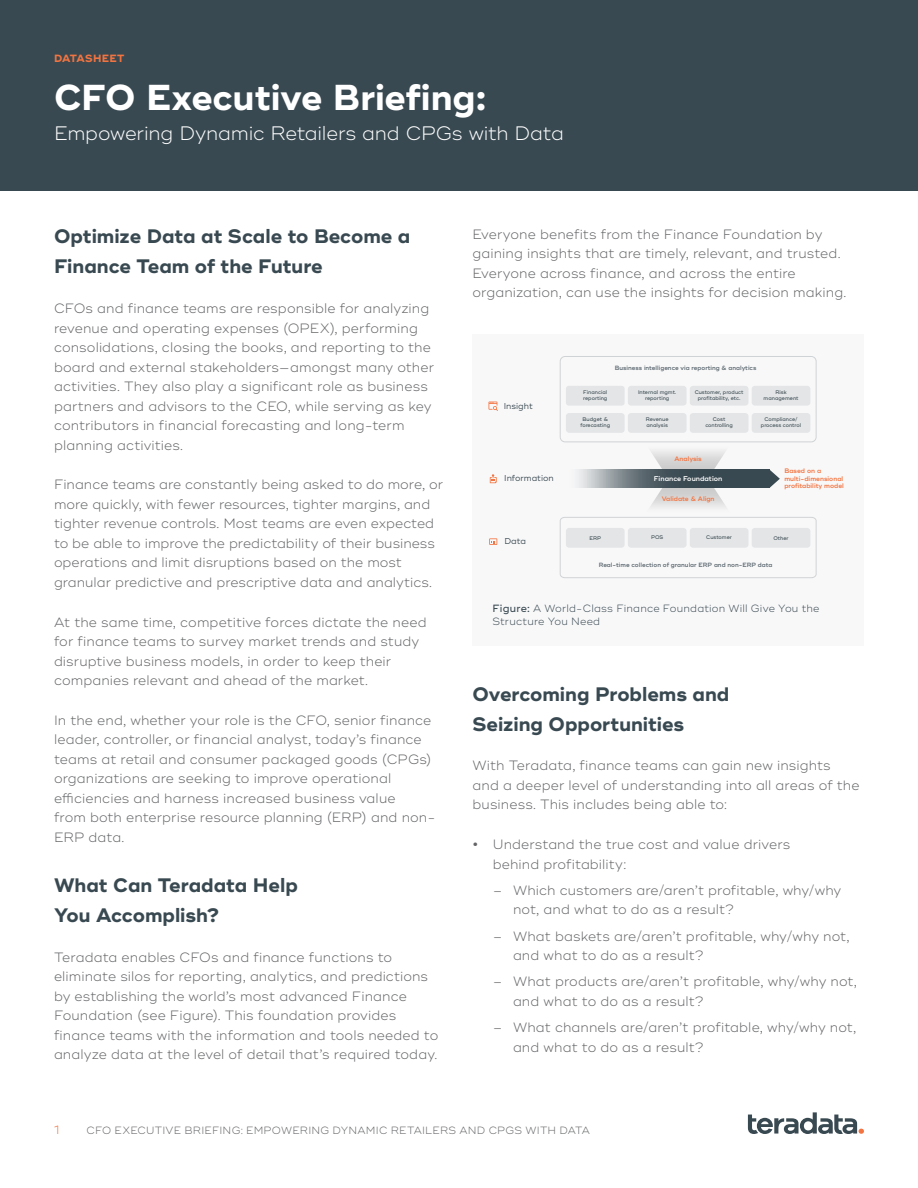
<style>
.page{position:relative;width:918px;height:1188px;background:#fff}
.page>*{position:absolute;margin:0;border:0;box-sizing:border-box;transform-origin:0 0}
.t1{font:700 36px "Ridley Grotesk";color:#fff}
.t2{font:700 19.5px/30px "Ridley Grotesk";color:#394951}
.t3{font:300 19.5px "Ridley Grotesk";letter-spacing:-.015em;color:#fff}
.t4{font:300 13.5px/19.5px "Ridley Grotesk";letter-spacing:.005em;color:#636466}
.t5{font:300 12px "Ridley Grotesk";color:#f37440}
.t6{font:300 10.5px/13.5px "Ridley Grotesk";letter-spacing:.015em;color:#394951}
.t7{font:300 10.5px "Ridley Grotesk";letter-spacing:.02em;color:#636466}
.t8{font:700 10.5px "Ridley Grotesk";letter-spacing:.03em;color:#f37440}
.t9{font:8.55px "Ridley Grotesk";color:#394951}
.t10{font:600 6.9px "Ridley Grotesk";color:#fff}
.t11{font:600 6.45px/7.8px "Ridley Grotesk";color:#f37440}
.t12{font:600 6.15px "Ridley Grotesk";color:#616d74}
.t13{font:500 5.25px/6.3px "Ridley Grotesk";color:#394951;text-align:center}
.s1{font-weight:500}
.s2{font-weight:700}
</style>
<div class="page">
<svg style="left:748px;top:1112px;width:116px;height:22px"></svg>
<div style="left:0;top:0;width:918px;height:190px;background:#394951"></div>
<div style="left:472px;top:334px;width:392px;height:312px;background:#f8f8f9"></div>
<div style="left:560px;top:356px;width:256px;height:86px;border:1px solid #d0d3d5;border-radius:5px"></div>
<svg style="left:560px;top:451px;width:257px;height:127px"></svg>
<div style="left:566px;top:386px;width:59px;height:20px;background:#e3e5e6;border-radius:3px"></div>
<div style="left:628px;top:386px;width:59px;height:20px;background:#e3e5e6;border-radius:3px"></div>
<div style="left:690px;top:386px;width:58px;height:20px;background:#e3e5e6;border-radius:3px"></div>
<div style="left:752px;top:386px;width:58px;height:20px;background:#e3e5e6;border-radius:3px"></div>
<div style="left:566px;top:413px;width:59px;height:20px;background:#e3e5e6;border-radius:3px"></div>
<div style="left:628px;top:413px;width:59px;height:20px;background:#e3e5e6;border-radius:3px"></div>
<div style="left:690px;top:413px;width:58px;height:20px;background:#e3e5e6;border-radius:3px"></div>
<div style="left:752px;top:413px;width:58px;height:20px;background:#e3e5e6;border-radius:3px"></div>
<div style="left:566px;top:528px;width:59px;height:20px;background:#e3e5e6;border-radius:3px"></div>
<div style="left:628px;top:528px;width:59px;height:20px;background:#e3e5e6;border-radius:3px"></div>
<div style="left:690px;top:528px;width:58px;height:20px;background:#e3e5e6;border-radius:3px"></div>
<div style="left:752px;top:528px;width:58px;height:20px;background:#e3e5e6;border-radius:3px"></div>
<svg style="left:489px;top:538px;width:8px;height:7px"></svg>
<svg style="left:490px;top:474px;width:7px;height:9px"></svg>
<svg style="left:489px;top:402px;width:9px;height:9px"></svg>
<p class="t8" style="left:54px;top:52px;width:72px">DATASHEET</p>
<h1 class="t1" style="left:54px;top:76px;width:434px">CFO Executive Briefing:</h1>
<h2 class="t3" style="left:54px;top:122px;width:511px">Empowering Dynamic Retailers and CPGs with Data</h2>
<h2 class="t2" style="left:54px;top:222px;width:358px">Optimize Data at Scale to Become a<br>Finance Team of the Future</h2>
<p class="t4" style="left:54px;top:299px;width:382px">CFOs and finance teams are responsible for analyzing revenue and operating expenses (OPEX), performing consolidations, closing the books, and reporting to the board and external stakeholders—amongst many other activities. They also play a significant role as business partners and advisors to the CEO, while serving as key contributors in financial forecasting and long-term planning activities.</p>
<p class="t4" style="left:54px;top:475px;width:391px">Finance teams are constantly being asked to do more, or more quickly, with fewer resources, tighter margins, and tighter revenue controls. Most teams are even expected to be able to improve the predictability of their business operations and limit disruptions based on the most granular predictive and prescriptive data and analytics.</p>
<p class="t4" style="left:54px;top:613px;width:374px">At the same time, competitive forces dictate the need for finance teams to survey market trends and study disruptive business models, in order to keep their companies relevant and ahead of the market.</p>
<p class="t4" style="left:54px;top:711px;width:383px">In the end, whether your role is the CFO, senior finance leader, controller, or financial analyst, today’s finance teams at retail and consumer packaged goods (CPGs) organizations are seeking to improve operational efficiencies and harness increased business value<br>from both enterprise resource planning (ERP) and non-ERP data.</p>
<h2 class="t2" style="left:54px;top:871px;width:245px">What Can Teradata Help<br>You Accomplish?</h2>
<p class="t4" style="left:54px;top:948px;width:386px">Teradata enables CFOs and finance functions to eliminate silos for reporting, analytics, and predictions by establishing the world’s most advanced Finance Foundation (see Figure). This foundation provides finance teams with the information and tools needed to analyze data at the level of detail that’s required today.</p>
<p class="t4" style="left:472px;top:225px;width:375px">Everyone benefits from the Finance Foundation by gaining insights that are timely, relevant, and trusted.<br>Everyone across finance, and across the entire organization, can use the insights for decision making.</p>
<p class="t9" style="left:504px;top:401px;width:31px">Insight</p>
<p class="t9" style="left:504px;top:473px;width:51px">Information</p>
<p class="t9" style="left:505px;top:536px;width:23px">Data</p>
<p class="t12" style="left:615px;top:365px;width:143px">Business intelligence via reporting &amp; analytics</p>
<p class="t13" style="left:583px;top:389px;width:26px;text-align:left">Financial reporting</p>
<p class="t13" style="left:638px;top:389px;width:40px">Internal mgmt. reporting</p>
<p class="t13" style="left:695px;top:389px;width:50px">Customer, product profitability, etc.</p>
<p class="t13" style="left:764px;top:389px;width:36px">Risk management</p>
<p class="t13" style="left:580px;top:416px;width:31px">Budget &amp; forecasting</p>
<p class="t13" style="left:646px;top:416px;width:24px;text-align:left">Revenue analysis</p>
<p class="t13" style="left:705px;top:416px;width:29px">Cost controlling</p>
<p class="t13" style="left:761px;top:416px;width:42px">Compliance/ process control</p>
<p class="t11" style="left:674px;top:455px;width:29px">Analysis</p>
<p class="t11" style="left:662px;top:495px;width:54px">Validate &amp; Align</p>
<p class="t10" style="left:654px;top:474px;width:70px">Finance Foundation</p>
<p class="t11" style="left:784px;top:467px;width:61px">Based on a multi-dimensional profitability model</p>
<p class="t13" style="left:589px;top:535px;width:13px">ERP</p>
<p class="t13" style="left:651px;top:535px;width:14px">POS</p>
<p class="t13" style="left:706px;top:535px;width:27px">Customer</p>
<p class="t13" style="left:773px;top:535px;width:17px">Other</p>
<p class="t12" style="left:599px;top:561px;width:175px">Real-time collection of granular ERP and non-ERP data</p>
<p class="t6" style="left:492px;top:601px;width:329px"><span class="s1">Figure:</span> A World-Class Finance Foundation Will Give You the<br>Structure You Need</p>
<h2 class="t2" style="left:472px;top:679px;width:258px">Overcoming Problems and<br>Seizing Opportunities</h2>
<p class="t4" style="left:472px;top:756px;width:389px">With Teradata, finance teams can gain new insights and a deeper level of understanding into all areas of the business. This includes being able to:</p>
<p class="t4" style="left:493px;top:835px;width:299px;text-indent:-20px"><span class="s2">•</span> Understand the true cost and value drivers behind profitability:</p>
<p class="t4" style="left:513px;top:881px;width:330px;text-indent:-20px">– Which customers are/aren’t profitable, why/why not, and what to do as a result?</p>
<p class="t4" style="left:513px;top:927px;width:338px;text-indent:-20px">– What baskets are/aren’t profitable, why/why not, and what to do as a result?</p>
<p class="t4" style="left:513px;top:972px;width:345px;text-indent:-20px">– What products are/aren’t profitable, why/why not, and what to do as a result?</p>
<p class="t4" style="left:513px;top:1018px;width:345px;text-indent:-20px">– What channels are/aren’t profitable, why/why not, and what to do as a result?</p>
<p class="t5" style="left:54px;top:1123px;width:7px">1</p>
<p class="t7" style="left:87px;top:1124px;width:505px">CFO EXECUTIVE BRIEFING: EMPOWERING DYNAMIC RETAILERS AND CPGS WITH DATA</p>
</div>
